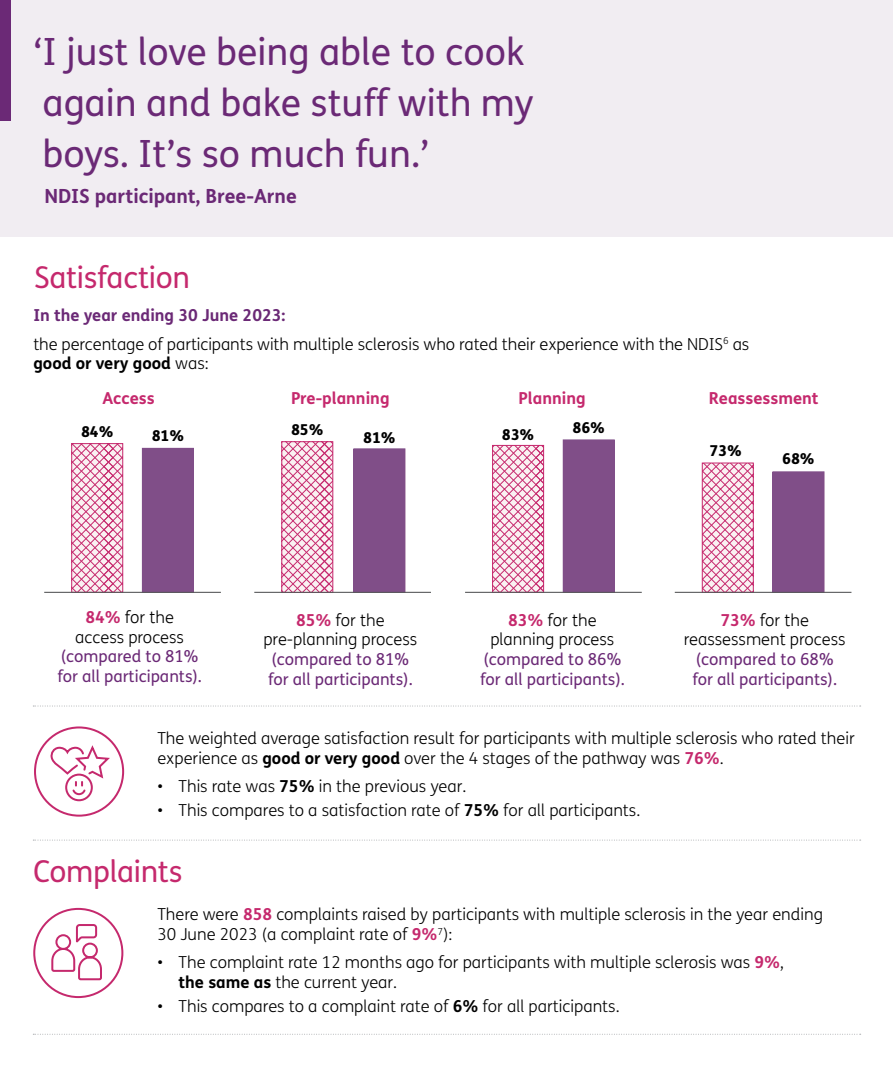
<style>
.page{position:relative;width:893px;height:1068px;background:#fff}
.page>*{position:absolute;margin:0;border:0;box-sizing:border-box;transform-origin:0 0}
.BlockQuote__Text{font:37.5px/51px "FS Me";color:#6b2976}
.H3__Section_Sub_-_Pi{font:30px "FS Me";letter-spacing:-.01em;color:#c5296d}
.BlockQuote__Name{font:700 19.5px "FS Me";color:#6b2976}
.T__Basic_Paragraph{font:300 16.5px/19.8px "FS Me";color:#000}
.t1{font:16.5px/19.8px "FS Me";color:#6b2976;text-align:center}
.t2{font:700 16.5px "FS Me";color:#c5296d}
.T__Basic_Paragraph-2{font:700 16.5px "FS Me";color:#6b2976}
.t3{font:800 15px "FS Me";color:#010101}
.s1{font-weight:700}
.s2{font-weight:700;color:#c5296d}
.s3{font-family:"FS Me Pro";font-weight:300;color:#000}
</style>
<div class="page">
<div style="left:0;top:0;width:893px;height:236px;background:#f1edf2"></div>
<svg style="left:33px;top:705px;width:828px;height:1px"></svg>
<svg style="left:33px;top:839px;width:828px;height:1px"></svg>
<svg style="left:33px;top:1033px;width:828px;height:1px"></svg>
<div style="left:33px;top:907px;width:90px;height:90px;border:2px solid #c5296d;border-radius:50%"></div>
<svg style="left:51px;top:924px;width:51px;height:57px"></svg>
<div style="left:142px;top:448px;width:51px;height:144px;background:#804e88"></div>
<div style="left:142px;top:448px;width:52px;height:144px;border:1px solid #804e88"></div>
<svg style="left:74px;top:445px;width:47px;height:145px"></svg>
<div style="left:72px;top:443px;width:51px;height:149px;border:1px solid #c6286d"></div>
<div style="left:354px;top:449px;width:51px;height:143px;background:#804e88"></div>
<svg style="left:284px;top:443px;width:47px;height:147px"></svg>
<div style="left:282px;top:441px;width:51px;height:151px;border:1px solid #c6286d"></div>
<div style="left:563px;top:440px;width:51px;height:152px;background:#804e88"></div>
<svg style="left:494px;top:447px;width:48px;height:143px"></svg>
<div style="left:492px;top:445px;width:52px;height:147px;border:1px solid #c6286d"></div>
<div style="left:773px;top:472px;width:51px;height:120px;background:#804e88"></div>
<svg style="left:704px;top:465px;width:47px;height:125px"></svg>
<div style="left:702px;top:463px;width:51px;height:129px;border:1px solid #c6286d"></div>
<hr style="left:44px;top:591px;width:177px;height:1px;background:#595a5c">
<hr style="left:254px;top:591px;width:177px;height:1px;background:#595a5c">
<hr style="left:465px;top:591px;width:177px;height:1px;background:#595a5c">
<hr style="left:675px;top:591px;width:176px;height:1px;background:#595a5c">
<div style="left:0;top:0;width:11px;height:120px;background:#6b2976"></div>
<div style="left:34px;top:726px;width:90px;height:90px;border:2px solid #c5296d;border-radius:50%"></div>
<svg style="left:51px;top:742px;width:61px;height:60px"></svg>
<p class="BlockQuote__Text" style="left:34px;top:27px;width:501px">‘I just love being able to cook again and bake stuff with my boys. It’s so much fun.’</p>
<p class="BlockQuote__Name" style="left:44px;top:184px;width:254px">NDIS participant, Bree-Arne</p>
<h3 class="H3__Section_Sub_-_Pi" style="left:34px;top:260px;width:158px">Satisfaction</h3>
<p class="T__Basic_Paragraph-2" style="left:33px;top:305px;width:254px">In the year ending 30 June 2023:</p>
<p class="T__Basic_Paragraph" style="left:33px;top:334px;width:717px">the percentage of participants with multiple sclerosis who rated their experience with the NDIS<sup>6</sup> as <span class="s1">good or very good</span> was:</p>
<h4 class="t2" style="left:102px;top:388px;width:54px">Access</h4>
<h4 class="t2" style="left:291px;top:388px;width:100px">Pre-planning</h4>
<h4 class="t2" style="left:518px;top:388px;width:69px">Planning</h4>
<h4 class="t2" style="left:709px;top:388px;width:111px">Reassessment</h4>
<p class="t3" style="left:81px;top:422px;width:34px">84%</p>
<p class="t3" style="left:152px;top:426px;width:34px">81%</p>
<p class="t3" style="left:291px;top:420px;width:34px">85%</p>
<p class="t3" style="left:363px;top:428px;width:34px">81%</p>
<p class="t3" style="left:502px;top:425px;width:34px">83%</p>
<p class="t3" style="left:573px;top:418px;width:34px">86%</p>
<p class="t3" style="left:709px;top:441px;width:34px">73%</p>
<p class="t3" style="left:782px;top:449px;width:34px">68%</p>
<p class="t1" style="left:57px;top:607px;width:146px"><span class="s2">84%</span> <span class="s3">for the<br>access process </span>(compared to 81% for all participants).</p>
<p class="t1" style="left:263px;top:610px;width:155px"><span class="s2">85%</span> <span class="s3">for the pre-planning process </span>(compared to 81% for all participants).</p>
<p class="t1" style="left:480px;top:610px;width:146px"><span class="s2">83%</span> <span class="s3">for the planning process </span>(compared to 86% for all participants).</p>
<p class="t1" style="left:684px;top:610px;width:163px"><span class="s2">73%</span> <span class="s3">for the reassessment process </span>(compared to 68% for all participants).</p>
<p class="T__Basic_Paragraph" style="left:157px;top:728px;width:699px">The weighted average satisfaction result for participants with multiple sclerosis who rated their experience as <span class="s1">good or very good</span> over the 4 stages of the pathway was <span class="s2">76%</span>.</p>
<p class="T__Basic_Paragraph" style="left:157px;top:776px;width:311px">• This rate was <span class="s1">75%</span> in the previous year.</p>
<p class="T__Basic_Paragraph" style="left:157px;top:800px;width:484px">• This compares to a satisfaction rate of <span class="s1">75%</span> for all participants.</p>
<h3 class="H3__Section_Sub_-_Pi" style="left:33px;top:853px;width:151px">Complaints</h3>
<p class="T__Basic_Paragraph" style="left:157px;top:904px;width:667px">There were <span class="s2">858</span> complaints raised by participants with multiple sclerosis in the year ending<br>30 June 2023 (a complaint rate of <span class="s2">9%</span><sup>7</sup>):</p>
<p class="T__Basic_Paragraph" style="left:179px;top:952px;width:607px;text-indent:-21px">• The complaint rate 12 months ago for participants with multiple sclerosis was <span class="s2">9%</span>, <span class="s1">the same as</span> the current year.</p>
<p class="T__Basic_Paragraph" style="left:157px;top:996px;width:464px">• This compares to a complaint rate of <span class="s1">6%</span> for all participants.</p>
</div>
